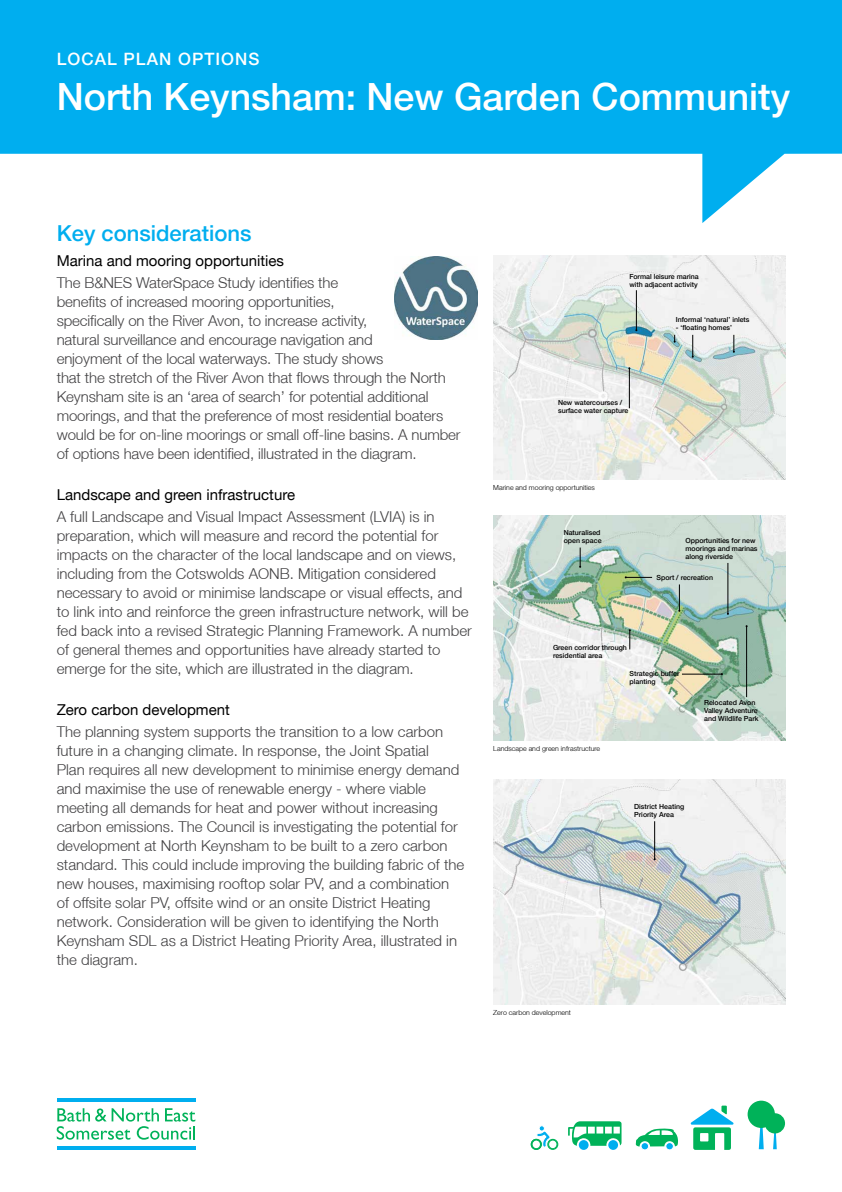
<style>
.page{position:relative;width:842px;height:1192px;background:#fff}
.page>*{position:absolute;margin:0;border:0;box-sizing:border-box;transform-origin:0 0}
.t1{font:500 37.5px "Helvetica Neue LT";color:#fff}
.t2{font:500 22px "Helvetica Neue LT";color:#00aeef}
.t3{font:500 17px "Helvetica Neue LT";letter-spacing:.06em;color:#fff}
.t4{font:300 15px/19px "Helvetica Neue LT";color:#414042}
.t5{font:15px "Helvetica Neue LT";color:#000}
.t6{font:500 7px/8px "Helvetica Neue LT";color:#000}
.t7{font:300 7px "Helvetica Neue LT";color:#000}
</style>
<div class="page">
<svg style="left:0;top:0;width:842px;height:223px;fill:#00aeef"></svg>
<img style="left:493px;top:255px;width:292px;height:224px">
<img style="left:493px;top:516px;width:292px;height:224px">
<img style="left:493px;top:780px;width:292px;height:224px">
<svg style="left:773px;top:1133px;width:4px;height:16px"></svg>
<div style="left:765px;top:1113px;width:20px;height:20px;background:#00b259;border-radius:50%"></div>
<svg style="left:759px;top:1128px;width:5px;height:21px"></svg>
<div style="left:747px;top:1101px;width:28px;height:27px;background:#00b259;border-radius:50%"></div>
<svg style="left:690px;top:1106px;width:43px;height:44px"></svg>
<div style="left:641px;top:1143px;width:8px;height:7px;background:#00aeef;border-radius:50%"></div>
<div style="left:641px;top:1142px;width:8px;height:8px;border:1px solid #fff;border-radius:50%"></div>
<div style="left:666px;top:1143px;width:7px;height:7px;background:#00aeef;border-radius:50%"></div>
<div style="left:665px;top:1142px;width:9px;height:8px;border:1px solid #fff;border-radius:50%"></div>
<svg style="left:568px;top:1121px;width:53px;height:25px"></svg>
<div style="left:608px;top:1140px;width:10px;height:10px;background:#00aeef;border-radius:50%"></div>
<div style="left:579px;top:1140px;width:10px;height:10px;background:#00aeef;border-radius:50%"></div>
<svg style="left:531px;top:1126px;width:27px;height:24px"></svg>
<div style="left:548px;top:1140px;width:9px;height:9px;border:1px solid #00b259;border-radius:50%"></div>
<div style="left:532px;top:1140px;width:9px;height:9px;border:1px solid #00b259;border-radius:50%"></div>
<svg style="left:636px;top:1129px;width:42px;height:18px"></svg>
<hr style="left:57px;top:1147px;width:138px;height:3px;background:#00aeef">
<hr style="left:57px;top:1098px;width:138px;height:3px;background:#00aeef">
<svg style="left:57px;top:1108px;width:138px;height:32px"></svg>
<hr style="left:636px;top:290px;width:1px;height:40px;background:#000">
<svg style="left:733px;top:335px;width:2px;height:18px"></svg>
<svg style="left:692px;top:335px;width:2px;height:23px"></svg>
<svg style="left:678px;top:584px;width:2px;height:28px"></svg>
<hr style="left:654px;top:821px;width:1px;height:38px;background:#000">
<hr style="left:728px;top:563px;width:1px;height:51px;background:#000">
<svg style="left:579px;top:548px;width:2px;height:20px"></svg>
<svg style="left:629px;top:629px;width:2px;height:20px"></svg>
<hr style="left:746px;top:626px;width:1px;height:71px;background:#000">
<hr style="left:682px;top:674px;width:40px;height:1px;background:#000">
<svg style="left:625px;top:576px;width:27px;height:2px"></svg>
<svg style="left:674px;top:335px;width:2px;height:8px"></svg>
<hr style="left:629px;top:368px;width:1px;height:40px;background:#000">
<img style="left:394px;top:256px;width:84px;height:83px">
<p class="t3" style="left:57px;top:49px;width:204px">LOCAL PLAN OPTIONS</p>
<h1 class="t1" style="left:57px;top:74px;width:735px">North Keynsham: New Garden Community</h1>
<h2 class="t2" style="left:57px;top:220px;width:196px">Key considerations</h2>
<p class="t5" style="left:57px;top:252px;width:229px">Marina and mooring opportunities</p>
<p class="t4" style="left:57px;top:273px;width:405px">The B&amp;NES WaterSpace Study identifies the<br>benefits of increased mooring opportunities,<br>specifically on the River Avon, to increase activity,<br>natural surveillance and encourage navigation and<br>enjoyment of the local waterways. The study shows<br>that the stretch of the River Avon that flows through the North Keynsham site is an ‘area of search’ for potential additional moorings, and that the preference of most residential boaters would be for on-line moorings or small off-line basins. A number of options have been identified, illustrated in the diagram.</p>
<p class="t5" style="left:57px;top:486px;width:240px">Landscape and green infrastructure</p>
<p class="t4" style="left:57px;top:507px;width:417px">A full Landscape and Visual Impact Assessment (LVIA) is in preparation, which will measure and record the potential for impacts on the character of the local landscape and on views, including from the Cotswolds AONB. Mitigation considered necessary to avoid or minimise landscape or visual effects, and to link into and reinforce the green infrastructure network, will be fed back into a revised Strategic Planning Framework. A number of general themes and opportunities have already started to emerge for the site, which are illustrated in the diagram.</p>
<p class="t5" style="left:57px;top:701px;width:175px">Zero carbon development</p>
<p class="t4" style="left:57px;top:722px;width:409px">The planning system supports the transition to a low carbon future in a changing climate. In response, the Joint Spatial<br>Plan requires all new development to minimise energy demand and maximise the use of renewable energy - where viable meeting all demands for heat and power without increasing carbon emissions. The Council is investigating the potential for development at North Keynsham to be built to a zero carbon standard. This could include improving the building fabric of the new houses, maximising rooftop solar PV, and a combination of offsite solar PV, offsite wind or an onsite District Heating network. Consideration will be given to identifying the North Keynsham SDL as a District Heating Priority Area, illustrated in the diagram.</p>
<p class="t6" style="left:629px;top:272px;width:71px">Formal leisure marina with adjacent activity</p>
<p class="t6" style="left:558px;top:398px;width:72px">New watercourses / surface water capture</p>
<p class="t7" style="left:493px;top:483px;width:103px">Marine and mooring opportunities</p>
<p class="t6" style="left:564px;top:529px;width:39px">Naturalised open space</p>
<p class="t6" style="left:553px;top:644px;width:75px">Green corridor through residential area</p>
<p class="t6" style="left:676px;top:316px;width:75px">Informal ‘natural’ inlets</p>
<p class="t6" style="left:676px;top:324px;width:58px">- ‘floating homes’</p>
<p class="t6" style="left:685px;top:537px;width:74px">Opportunities for new moorings and marinas along riverside</p>
<p class="t6" style="left:657px;top:573px;width:58px">Sport / recreation</p>
<p class="t7" style="left:493px;top:744px;width:108px">Landscape and green infrastructure</p>
<p class="t6" style="left:629px;top:670px;width:52px">Strategic buffer planting</p>
<p class="t6" style="left:704px;top:698px;width:56px">Relocated Avon<br>Valley Adventure and Wildlife Park</p>
<p class="t6" style="left:634px;top:802px;width:52px">District Heating<br>Priority Area</p>
<p class="t7" style="left:493px;top:1008px;width:79px">Zero carbon development</p>
</div>
